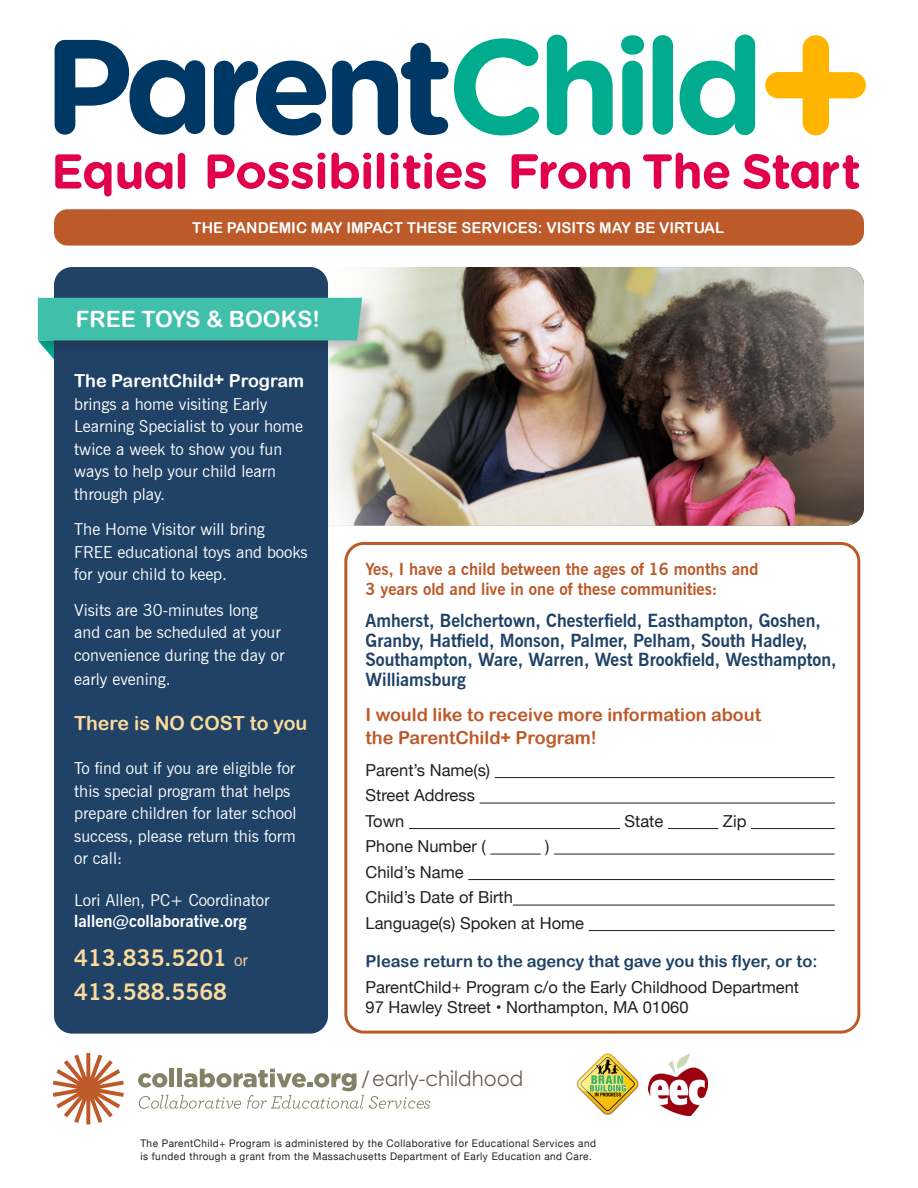
<style>
.page{position:relative;width:918px;height:1188px;background:#fff}
.page>*{position:absolute;margin:0;border:0;box-sizing:border-box;transform-origin:0 0}
.t1{font:700 22.5px "News Gothic BT";color:#fbda9c}
.t2{font:22.5px "Arial Rounded MT Bold";color:#fff}
.t3{font:21px "Century Gothic Pro";color:#6a6051;scale:.96 1}
.t4{font:19.5px "Arial Rounded MT Bold";color:#fbda9c}
.t5{font:700 18px/19.5px "News Gothic BT";color:#1f4266}
.t6{font:18px/22.5px "Arial Rounded MT Bold";color:#bd5929}
.t7{font:18px "Arial Rounded MT Bold";color:#fff}
.t8{font:16.5px/22.5px "News Gothic BT";color:#fff}
.t9{font:16.5px/25.5px "Helvetica Neue";color:#231f20}
.t10{font:700 16.5px/19.8px "News Gothic BT";color:#bd5929}
.t11{font:16.5px "Arial Rounded MT Bold";color:#1f4266}
.t12{font:15px "Arial Rounded MT Bold";color:#fff}
.t13{font:10.5px/12.6px "Helvetica Neue";letter-spacing:.05em;color:#231f20;scale:.95 1}
.s1{font-weight:700}
.s2{font-weight:400;font-size:16.5px}
</style>
<div class="page">
<img style="left:54px;top:267px;width:810px;height:259px">
<div style="left:344px;top:542px;width:516px;height:492px;border:3px solid #bd5a29;border-radius:18px"></div>
<hr style="left:495px;top:777px;width:340px;height:1px;background:#231f20">
<hr style="left:480px;top:803px;width:355px;height:1px;background:#231f20">
<hr style="left:409px;top:828px;width:211px;height:1px;background:#231f20">
<hr style="left:668px;top:828px;width:50px;height:1px;background:#231f20">
<hr style="left:751px;top:828px;width:84px;height:1px;background:#231f20">
<hr style="left:490px;top:854px;width:51px;height:1px;background:#231f20">
<hr style="left:554px;top:854px;width:281px;height:1px;background:#231f20">
<hr style="left:468px;top:879px;width:367px;height:1px;background:#231f20">
<hr style="left:513px;top:905px;width:322px;height:1px;background:#231f20">
<hr style="left:589px;top:930px;width:246px;height:1px;background:#231f20">
<svg style="left:765px;top:35px;width:101px;height:100px"></svg>
<svg style="left:55px;top:40px;width:150px;height:95px"></svg>
<svg style="left:214px;top:60px;width:112px;height:76px"></svg>
<svg style="left:332px;top:38px;width:208px;height:97px"></svg>
<svg style="left:547px;top:34px;width:66px;height:101px"></svg>
<svg style="left:621px;top:35px;width:23px;height:100px"></svg>
<div style="left:653px;top:35px;width:20px;height:100px;background:#00ab8e;border-radius:10px"></div>
<svg style="left:680px;top:34px;width:75px;height:101px"></svg>
<svg style="left:55px;top:154px;width:117px;height:43px"></svg>
<svg style="left:178px;top:153px;width:7px;height:36px"></svg>
<svg style="left:208px;top:153px;width:163px;height:36px"></svg>
<div style="left:377px;top:153px;width:7px;height:36px;background:#e0004d;border-radius:4px"></div>
<svg style="left:391px;top:153px;width:95px;height:36px"></svg>
<svg style="left:512px;top:154px;width:118px;height:35px"></svg>
<svg style="left:643px;top:153px;width:87px;height:36px"></svg>
<svg style="left:744px;top:154px;width:115px;height:35px"></svg>
<div style="left:54px;top:209px;width:810px;height:37px;background:#bd5a29;border-radius:14px"></div>
<div style="left:54px;top:267px;width:274px;height:767px;background:#1f4266;border-radius:18px"></div>
<div style="left:37px;top:297px;width:339px;height:58px;background:#231f20;opacity:.25"></div>
<svg style="left:38px;top:298px;width:324px;height:62px"></svg>
<svg style="left:53px;top:1053px;width:71px;height:71px"></svg>
<svg style="left:138px;top:1069px;width:292px;height:40px"></svg>
<img style="left:577px;top:1053px;width:62px;height:62px">
<img style="left:649px;top:1053px;width:59px;height:62px">
<p class="t12" style="left:192px;top:219px;width:533px">THE PANDEMIC MAY IMPACT THESE SERVICES: VISITS MAY BE VIRTUAL</p>
<p class="t2" style="left:76px;top:306px;width:245px">FREE TOYS &amp; BOOKS!</p>
<p class="t7" style="left:74px;top:370px;width:231px">The ParentChild+ Program</p>
<p class="t8" style="left:74px;top:393px;width:230px">brings a home visiting Early<br>Learning Specialist to your home twice a week to show you fun ways to help your child learn through play.</p>
<p class="t8" style="left:74px;top:518px;width:235px">The Home Visitor will bring<br>FREE educational toys and books for your child to keep.</p>
<p class="t8" style="left:74px;top:599px;width:212px">Visits are 30-minutes long and can be scheduled at your convenience during the day or</p>
<p class="t8" style="left:74px;top:668px;width:98px">early evening.</p>
<p class="t4" style="left:74px;top:712px;width:235px">There is NO COST to you</p>
<p class="t8" style="left:74px;top:757px;width:224px">To find out if you are eligible for this special program that helps prepare children for later school success, please return this form or call:</p>
<p class="t8" style="left:74px;top:890px;width:197px;line-height:20.2px">Lori Allen, PC+ Coordinator <span class="s1">lallen@collaborative.org</span></p>
<p class="t1" style="left:74px;top:944px;width:175px">413.835.5201 <span class="s2">or</span></p>
<p class="t1" style="left:74px;top:978px;width:154px">413.588.5568</p>
<p class="t10" style="left:366px;top:559px;width:394px">Yes, I have a child between the ages of 16 months and<br>3 years old and live in one of these communities:</p>
<p class="t5" style="left:366px;top:611px;width:472px">Amherst, Belchertown, Chesterfield, Easthampton, Goshen, Granby, Hatfield, Monson, Palmer, Pelham, South Hadley, Southampton, Ware, Warren, West Brookfield, Westhampton, Williamsburg</p>
<p class="t6" style="left:366px;top:703px;width:397px">I would like to receive more information about the ParentChild+ Program!</p>
<p class="t9" style="left:366px;top:758px;width:126px">Parent’s Name(s)<br>Street Address</p>
<p class="t9" style="left:366px;top:809px;width:40px">Town</p>
<p class="t9" style="left:625px;top:809px;width:40px">State</p>
<p class="t9" style="left:723px;top:809px;width:25px">Zip</p>
<p class="t9" style="left:366px;top:835px;width:122px">Phone Number (</p>
<p class="t9" style="left:545px;top:835px;width:6px">)</p>
<p class="t9" style="left:366px;top:860px;width:100px">Child’s Name</p>
<p class="t9" style="left:366px;top:886px;width:149px">Child’s Date of Birth</p>
<p class="t9" style="left:366px;top:911px;width:220px">Language(s) Spoken at Home</p>
<p class="t11" style="left:366px;top:951px;width:453px">Please return to the agency that gave you this flyer, or to:</p>
<p class="t9" style="left:366px;top:978px;width:435px;line-height:19.8px">ParentChild+ Program c/o the Early Childhood Department<br>97 Hawley Street • Northampton, MA 01060</p>
<p class="t3" style="left:361px;top:1066px;width:170px">/early-childhood</p>
<p class="t13" style="left:140px;top:1137px;width:481px">The ParentChild+ Program is administered by the Collaborative for Educational Services and is funded through a grant from the Massachusetts Department of Early Education and Care.</p>
</div>
